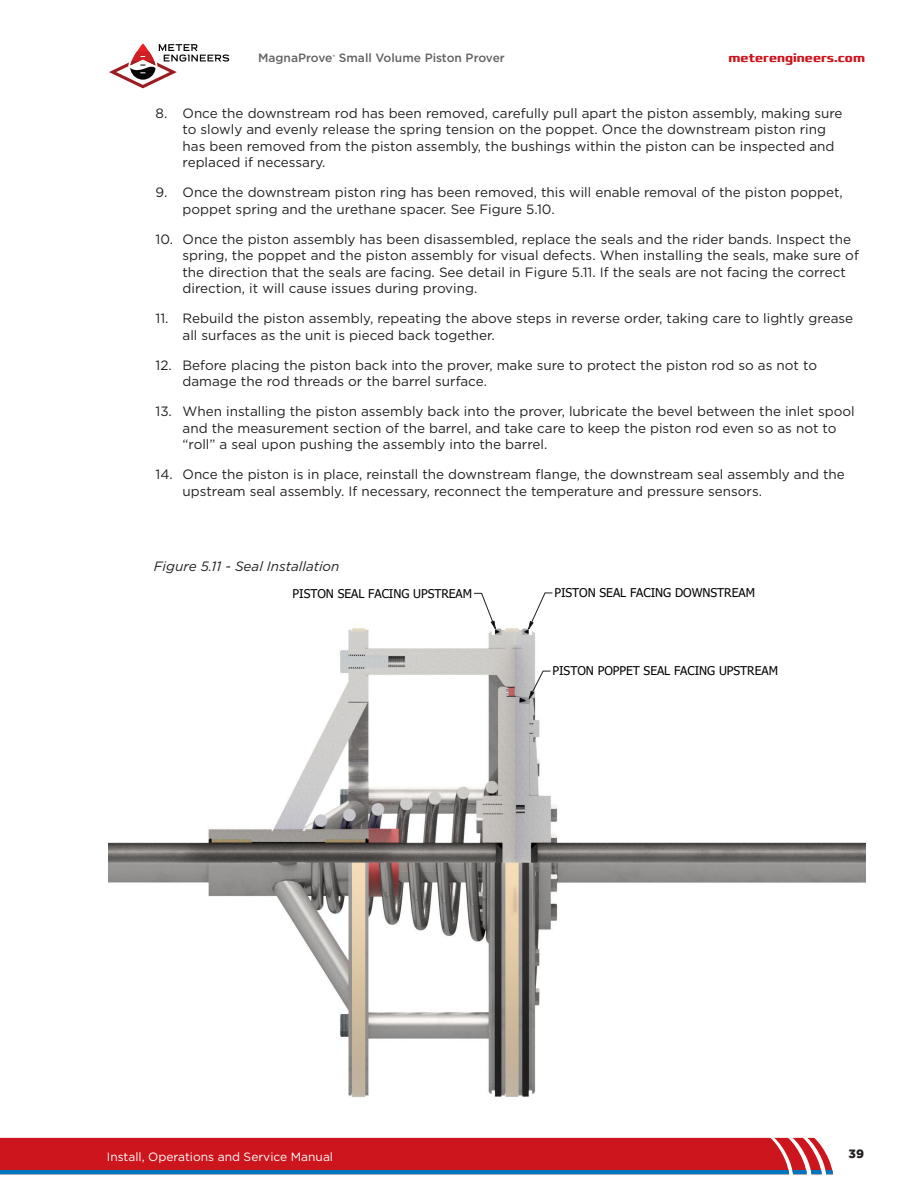
<style>
.page{position:relative;width:918px;height:1188px;background:#fff}
.page>*{position:absolute;margin:0;border:0;box-sizing:border-box;transform-origin:0 0}
.t1{font:13.5px/16.5px "Gotham";color:#231f20}
.t2{font:italic 13.5px "Gotham";color:#231f20}
.t3{font:12px "Tahoma";letter-spacing:-.005em;color:#000}
.t4{font:12px "Gotham";color:#fff}
.t5{font:500 12px "Gotham";color:#636366}
.t6{font:700 12px "Francker Std";color:#cd151d}
.t7{font:900 12px "Gotham";color:#231f20}
.t8{font:700 3.45px "Gotham";color:#636366}
</style>
<div class="page">
<svg style="left:0;top:1138px;width:833px;height:36px;background:#b72433"></svg>
<svg style="left:109px;top:44px;width:120px;height:44px"></svg>
<img style="left:108px;top:592px;width:757px;height:506px">
<svg style="left:474px;top:593px;width:23px;height:39px"></svg>
<svg style="left:527px;top:592px;width:26px;height:40px"></svg>
<svg style="left:528px;top:670px;width:23px;height:32px"></svg>
<p class="t5" style="left:258px;top:49px;width:76px">MagnaProve</p>
<p class="t8" style="left:332px;top:54px;width:4px">®</p>
<p class="t5" style="left:339px;top:49px;width:168px">Small Volume Piston Prover</p>
<p class="t6" style="left:729px;top:50px;width:138px">meterengineers.com</p>
<p class="t1" style="left:183px;top:105px;width:662px;text-indent:-27px">8. Once the downstream rod has been removed, carefully pull apart the piston assembly, making sure to slowly and evenly release the spring tension on the poppet. Once the downstream piston ring has been removed from the piston assembly, the bushings within the piston can be inspected and replaced if necessary.</p>
<p class="t1" style="left:183px;top:184px;width:662px;text-indent:-27px">9. Once the downstream piston ring has been removed, this will enable removal of the piston poppet, poppet spring and the urethane spacer. See Figure 5.10.</p>
<p class="t1" style="left:183px;top:231px;width:678px;text-indent:-27px">10. Once the piston assembly has been disassembled, replace the seals and the rider bands. Inspect the spring, the poppet and the piston assembly for visual defects. When installing the seals, make sure of the direction that the seals are facing. See detail in Figure 5.11. If the seals are not facing the correct direction, it will cause issues during proving.</p>
<p class="t1" style="left:183px;top:310px;width:672px;text-indent:-27px">11. Rebuild the piston assembly, repeating the above steps in reverse order, taking care to lightly grease all surfaces as the unit is pieced back together.</p>
<p class="t1" style="left:183px;top:357px;width:636px;text-indent:-27px">12. Before placing the piston back into the prover, make sure to protect the piston rod so as not to damage the rod threads or the barrel surface.</p>
<p class="t1" style="left:183px;top:403px;width:674px;text-indent:-27px">13. When installing the piston assembly back into the prover, lubricate the bevel between the inlet spool and the measurement section of the barrel, and take care to keep the piston rod even so as not to “roll” a seal upon pushing the assembly into the barrel.</p>
<p class="t1" style="left:183px;top:466px;width:664px;text-indent:-27px">14. Once the piston is in place, reinstall the downstream flange, the downstream seal assembly and the upstream seal assembly. If necessary, reconnect the temperature and pressure sensors.</p>
<p class="t2" style="left:154px;top:559px;width:187px">Figure 5.11 - Seal Installation</p>
<p class="t3" style="left:293px;top:585px;width:181px">PISTON SEAL FACING UPSTREAM</p>
<p class="t3" style="left:554px;top:585px;width:202px">PISTON SEAL FACING DOWNSTREAM</p>
<p class="t3" style="left:553px;top:663px;width:227px">PISTON POPPET SEAL FACING UPSTREAM</p>
<p class="t4" style="left:107px;top:1150px;width:228px">Install, Operations and Service Manual</p>
<p class="t7" style="left:849px;top:1147px;width:17px">39</p>
</div>
